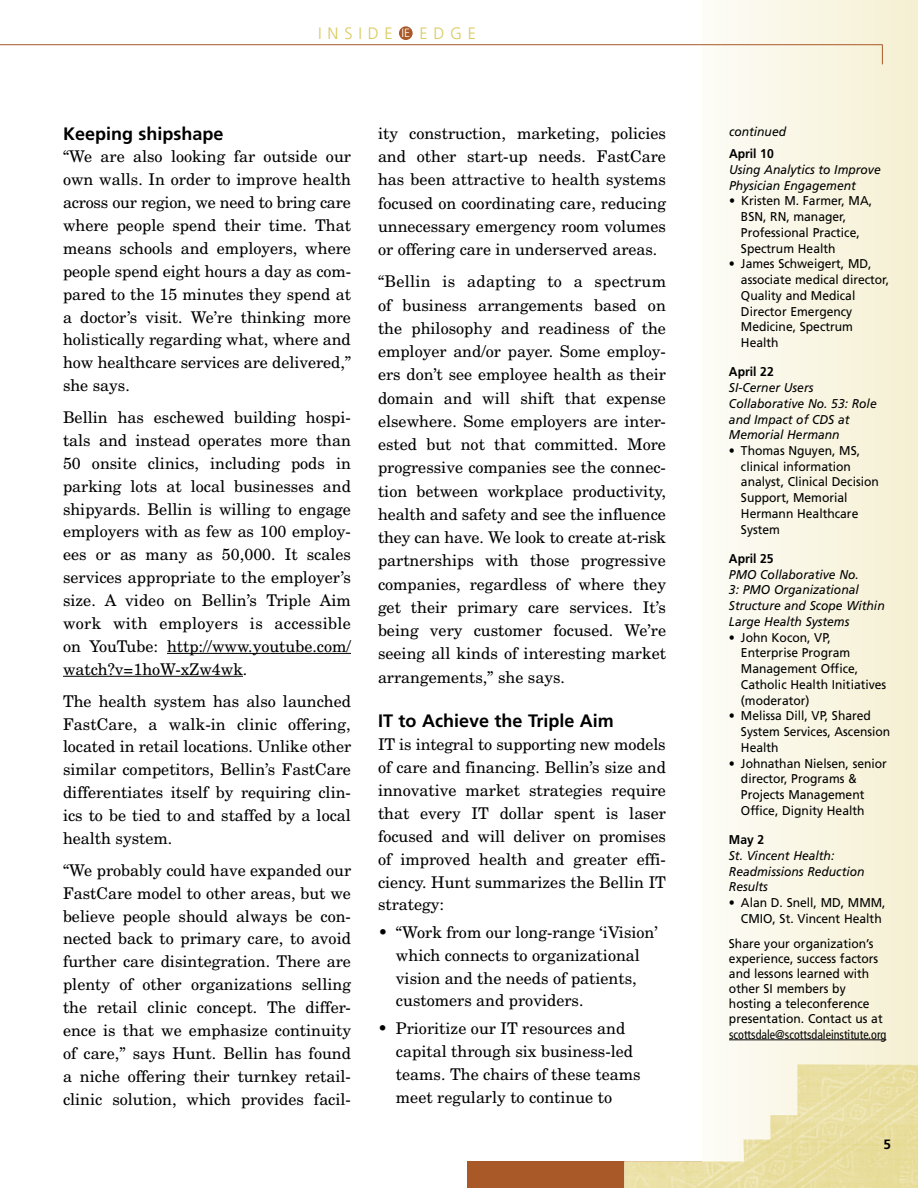
<style>
.page{position:relative;width:918px;height:1188px;background:#fff}
.page>*{position:absolute;margin:0;border:0;box-sizing:border-box;transform-origin:0 0}
.t1{font:700 18px "Frutiger";color:#000}
.t2{font:300 16.5px "Frutiger";letter-spacing:.35em;color:#dbc95f}
.t3{font:16.2px/23px "New Century Schlbk";color:#000;text-align:justify}
.t4{font:700 13.5px "Frutiger";color:#000}
.t5{font:12.75px/15.8px "Frutiger";color:#000;scale:.95 1}
.t6{font:italic 12.75px/15.8px "Frutiger";color:#000;scale:.95 1}
.t7{font:condensed 12.75px "Frutiger";color:#000;scale:.95 1}
.t8{font:700 12.75px "Frutiger";color:#000;scale:.95 1}
.s1{font-size:12px;color:#fff}
</style>
<div class="page">
<div style="left:468px;top:1161px;width:269px;height:27px;background:#a95827"></div>
<div style="left:702px;top:0;width:216px;height:1188px;background:linear-gradient(to right,#fdfcf7,#f5f0d2)"></div>
<img style="left:624px;top:1064px;width:294px;height:124px">
<svg style="left:882px;top:44px;width:1px;height:20px"></svg>
<hr style="left:0;top:44px;width:882px;height:1px;background:#a95827">
<div style="left:399px;top:26px;width:14px;height:14px;background:#a95827;border-radius:50%"></div>
<hr style="left:167px;top:653px;width:184px;height:1px;background:#000">
<hr style="left:63px;top:676px;width:180px;height:1px;background:#000">
<hr style="left:729px;top:1040px;width:157px;height:1px;background:#000">
<p class="t2" style="left:318px;top:24px;width:157px">INSI DE <span class="s1">IE</span> ED GE</p>
<p class="t1" style="left:63px;top:123px;width:162px">Keeping shipshape</p>
<p class="t3" style="left:63px;top:145px;width:290px">“We are also looking far outside our own walls. In order to improve health across our region, we need to bring care where people spend their time. That means schools and employers, where people spend eight hours a day as com&shy;pared to the 15 minutes they spend at a doctor’s visit. We’re thinking more holistically regarding what, where and how healthcare services are delivered,” she says.</p>
<p class="t3" style="left:63px;top:405px;width:290px">Bellin has eschewed building hospi&shy;tals and instead operates more than 50 onsite clinics, including pods in parking lots at local businesses and shipyards. Bellin is willing to engage employers with as few as 100 employ&shy;ees or as many as 50,000. It scales services appropriate to the employer’s size. A video on Bellin’s Triple Aim work with employers is accessible on YouTube: http://www.youtube.com/ watch?v=1hoW-xZw4wk.</p>
<p class="t3" style="left:63px;top:689px;width:290px">The health system has also launched FastCare, a walk-in clinic offering, located in retail locations. Unlike other similar competitors, Bellin’s FastCare differentiates itself by requiring clin&shy;ics to be tied to and staffed by a local health system.</p>
<p class="t3" style="left:63px;top:858px;width:290px">“We probably could have expanded our FastCare model to other areas, but we believe people should always be con&shy;nected back to primary care, to avoid further care disintegration. There are plenty of other organizations selling the retail clinic concept. The differ&shy;ence is that we emphasize continuity of care,” says Hunt. Bellin has found a niche offering their turnkey retail&shy;clinic solution, which provides facil-</p>
<p class="t3" style="left:378px;top:121px;width:290px">ity construction, marketing, policies and other start-up needs. FastCare has been attractive to health systems focused on coordinating care, reducing unnecessary emergency room volumes or offering care in underserved areas.</p>
<p class="t3" style="left:378px;top:270px;width:290px">“Bellin is adapting to a spectrum of business arrangements based on the philosophy and readiness of the employer and/or payer. Some employ&shy;ers don’t see employee health as their domain and will shift that expense elsewhere. Some employers are inter&shy;ested but not that committed. More progressive companies see the connec&shy;tion between workplace productivity, health and safety and see the influence they can have. We look to create at-risk partnerships with those progressive companies, regardless of where they get their primary care services. It’s being very customer focused. We’re seeing all kinds of interesting market arrangements,” she says.</p>
<p class="t1" style="left:378px;top:711px;width:237px">IT to Achieve the Triple Aim</p>
<p class="t3" style="left:378px;top:733px;width:290px">IT is integral to supporting new models of care and financing. Bellin’s size and innovative market strategies require that every IT dollar spent is laser focused and will deliver on promises of improved health and greater effi&shy;ciency. Hunt summarizes the Bellin IT strategy:</p>
<p class="t3" style="left:396px;top:920px;width:263px;text-align:left;text-indent:-18px">• “Work from our long-range ‘iVision’ which connects to organizational vision and the needs of patients, customers and providers.</p>
<p class="t3" style="left:396px;top:1016px;width:246px;text-align:left;text-indent:-18px">• Prioritize our IT resources and capital through six business-led teams. The chairs of these teams meet regularly to continue to</p>
<p class="t6" style="left:729px;top:123px;width:62px">continued</p>
<p class="t8" style="left:729px;top:146px;width:49px">April 10</p>
<p class="t6" style="left:729px;top:162px;width:161px">Using Analytics to Improve<br>Physician Engagement</p>
<p class="t5" style="left:741px;top:193px;width:140px;text-indent:-12px">• Kristen M. Farmer, MA,<br>BSN, RN, manager,<br>Professional Practice,<br>Spectrum Health</p>
<p class="t5" style="left:741px;top:256px;width:158px;text-indent:-12px">• James Schweigert, MD, associate medical director,<br>Quality and Medical<br>Director Emergency<br>Medicine, Spectrum<br>Health</p>
<p class="t8" style="left:729px;top:364px;width:49px">April 22</p>
<p class="t6" style="left:729px;top:380px;width:157px">SI-Cerner Users<br>Collaborative No. 53: Role and Impact of CDS at<br>Memorial Hermann</p>
<p class="t5" style="left:741px;top:443px;width:147px;text-indent:-12px">• Thomas Nguyen, MS, clinical information analyst, Clinical Decision<br>Support, Memorial<br>Hermann Healthcare<br>System</p>
<p class="t8" style="left:729px;top:551px;width:49px">April 25</p>
<p class="t6" style="left:729px;top:567px;width:166px">PMO Collaborative No.<br>3: PMO Organizational<br>Structure and Scope Within<br>Large Health Systems</p>
<p class="t5" style="left:741px;top:629px;width:155px;text-indent:-12px">• John Kocon, VP,<br>Enterprise Program<br>Management Office,<br>Catholic Health Initiatives (moderator)</p>
<p class="t5" style="left:741px;top:708px;width:159px;text-indent:-12px">• Melissa Dill, VP, Shared<br>System Services, Ascension<br>Health</p>
<p class="t5" style="left:741px;top:755px;width:155px;text-indent:-12px">• Johnathan Nielsen, senior director, Programs &amp;<br>Projects Management<br>Office, Dignity Health</p>
<p class="t8" style="left:729px;top:832px;width:39px">May 2</p>
<p class="t6" style="left:729px;top:848px;width:144px">St. Vincent Health:<br>Readmissions Reduction<br>Results</p>
<p class="t5" style="left:741px;top:895px;width:154px;text-indent:-12px">• Alan D. Snell, MD, MMM,<br>CMIO, St. Vincent Health</p>
<p class="t5" style="left:729px;top:937px;width:163px;line-height:15px">Share your organization’s experience, success factors and lessons learned with other SI members by hosting a teleconference presentation. Contact us at</p>
<p class="t7" style="left:729px;top:1027px;width:167px">scottsdale@scottsdaleinstitute.org</p>
<p class="t4" style="left:883px;top:1136px;width:9px">5</p>
</div>
